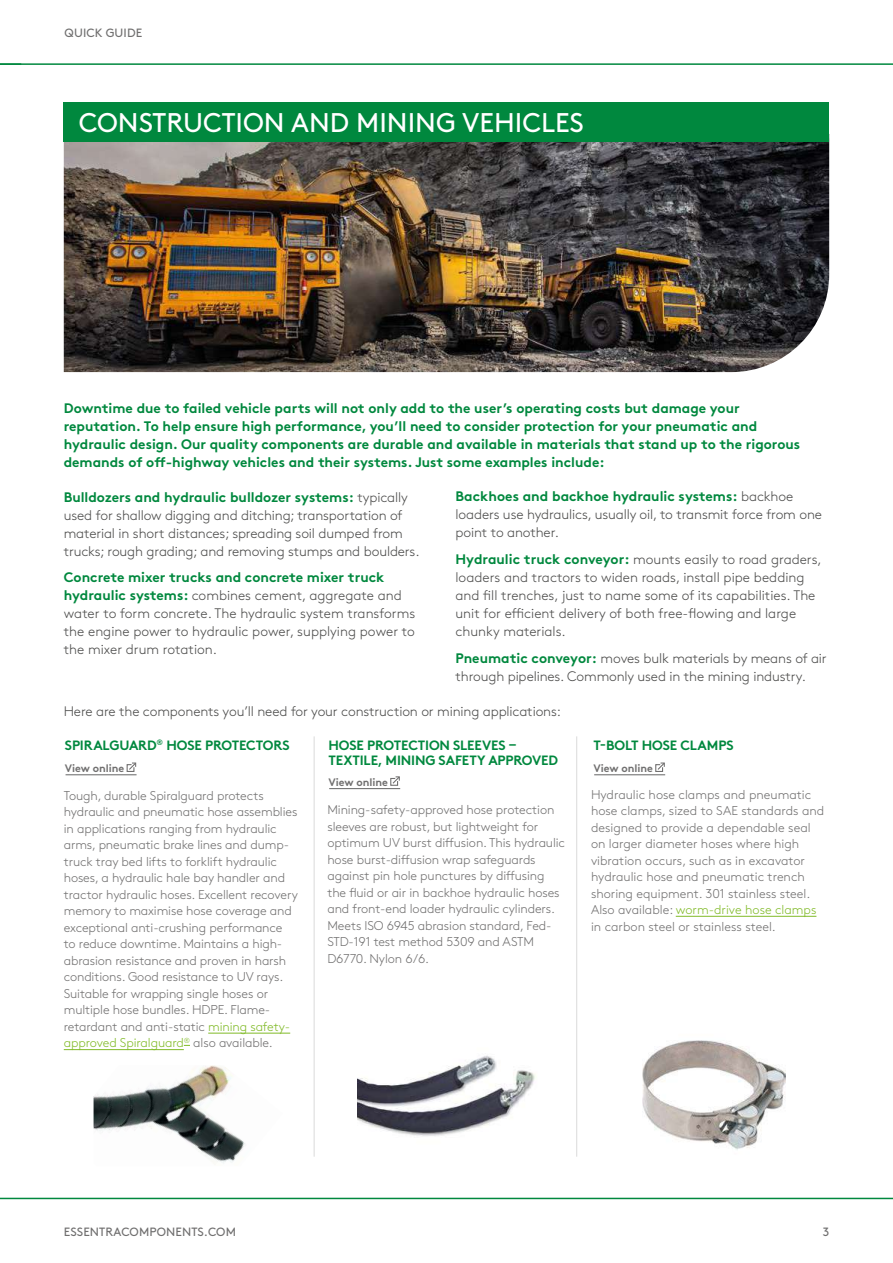
<style>
.page{position:relative;width:893px;height:1263px;background:#fff}
.page>*{position:absolute;margin:0;border:0;box-sizing:border-box;transform-origin:0 0}
.t1{font:27px "Brown Pro";color:#fff}
.t2{font:300 13.8px/18px "Brown Pro";letter-spacing:-.01em;color:#4a4a49}
.t3{font:700 13.8px/18px "Brown Pro";color:#00883e}
.t4{font:700 13.5px/15px "Brown Pro";letter-spacing:-.01em;color:#00883e}
.t5{font:300 12.75px/16.5px "Brown Pro";letter-spacing:-.01em;color:#706f6f}
.t6{font:12px "Brown Pro";letter-spacing:.01em;color:#706f6f}
.t7{font:700 10.8px "Brown Pro";color:#706f6f}
.s1{font-weight:700;color:#00883e}
.s2{color:#80ba27}
</style>
<div class="page">
<hr style="left:0;top:1198px;width:893px;height:1px;background:#00883e">
<hr style="left:0;top:63px;width:893px;height:2px;background:#00883e">
<hr style="left:576px;top:736px;width:1px;height:421px;background:#dadada">
<hr style="left:314px;top:736px;width:1px;height:421px;background:#dadada">
<img style="left:64px;top:141px;width:765px;height:231px">
<div style="left:64px;top:102px;width:765px;height:39px;background:#00883e"></div>
<img style="left:94px;top:1065px;width:151px;height:98px">
<img style="left:642px;top:1040px;width:144px;height:110px">
<img style="left:357px;top:1055px;width:179px;height:81px">
<hr style="left:208px;top:1033px;width:82px;height:1px;background:#80ba27">
<hr style="left:64px;top:1049px;width:120px;height:1px;background:#80ba27">
<svg style="left:126px;top:762px;width:11px;height:10px"></svg>
<hr style="left:66px;top:774px;width:71px;height:1px;background:#706f6f">
<svg style="left:655px;top:762px;width:10px;height:10px"></svg>
<hr style="left:594px;top:774px;width:71px;height:1px;background:#706f6f">
<svg style="left:390px;top:776px;width:10px;height:10px"></svg>
<hr style="left:329px;top:788px;width:71px;height:1px;background:#706f6f">
<hr style="left:676px;top:916px;width:140px;height:1px;background:#80ba27">
<p class="t6" style="left:65px;top:24px;width:79px">QUICK GUIDE</p>
<h1 class="t1" style="left:79px;top:102px;width:507px">CONSTRUCTION AND MINING VEHICLES</h1>
<p class="t3" style="left:64px;top:398px;width:738px">Downtime due to failed vehicle parts will not only add to the user’s operating costs but damage your reputation. To help ensure high performance, you’ll need to consider protection for your pneumatic and hydraulic design. Our quality components are durable and available in materials that stand up to the rigorous demands of off-highway vehicles and their systems. Just some examples include:</p>
<p class="t2" style="left:455px;top:487px;width:368px"><span class="s1">Backhoes and backhoe hydraulic systems:</span> backhoe loaders use hydraulics, usually oil, to transmit force from one point to another.</p>
<p class="t2" style="left:455px;top:549px;width:368px"><span class="s1">Hydraulic truck conveyor:</span> mounts easily to road graders, loaders and tractors to widen roads, install pipe bedding and fill trenches, just to name some of its capabilities. The unit for efficient delivery of both free-flowing and large chunky materials.</p>
<p class="t2" style="left:455px;top:648px;width:373px"><span class="s1">Pneumatic conveyor:</span> moves bulk materials by means of air through pipelines. Commonly used in the mining industry.</p>
<p class="t2" style="left:64px;top:701px;width:499px">Here are the components you’ll need for your construction or mining applications:</p>
<p class="t2" style="left:64px;top:487px;width:357px"><span class="s1">Bulldozers and hydraulic bulldozer systems:</span> typically used for shallow digging and ditching; transportation of material in short distances; spreading soil dumped from trucks; rough grading; and removing stumps and boulders.</p>
<p class="t2" style="left:64px;top:567px;width:353px"><span class="s1">Concrete mixer trucks and concrete mixer truck hydraulic systems:</span> combines cement, aggregate and water to form concrete. The hydraulic system transforms the engine power to hydraulic power, supplying power to the mixer drum rotation.</p>
<p class="t4" style="left:65px;top:736px;width:226px">SPIRALGUARD<sup>®</sup> HOSE PROTECTORS</p>
<p class="t7" style="left:65px;top:759px;width:61px">View online</p>
<p class="t4" style="left:329px;top:736px;width:231px">HOSE PROTECTION SLEEVES –<br>TEXTILE, MINING SAFETY APPROVED</p>
<p class="t4" style="left:593px;top:736px;width:142px">T-BOLT HOSE CLAMPS</p>
<p class="t7" style="left:593px;top:759px;width:61px">View online</p>
<p class="t7" style="left:328px;top:773px;width:61px">View online</p>
<p class="t5" style="left:64px;top:786px;width:236px">Tough, durable Spiralguard protects hydraulic and pneumatic hose assemblies in applications ranging from hydraulic arms, pneumatic brake lines and dump&shy;truck tray bed lifts to forklift hydraulic hoses, a hydraulic hale bay handler and tractor hydraulic hoses. Excellent recovery memory to maximise hose coverage and exceptional anti-crushing performance<br>to reduce downtime. Maintains a high&shy;abrasion resistance and proven in harsh conditions. Good resistance to UV rays.<br>Suitable for wrapping single hoses or multiple hose bundles. HDPE. Flame&shy;retardant and anti-static <span class="s2">mining safety&shy;approved Spiralguard</span><sup>®</sup> also available.</p>
<p class="t5" style="left:327px;top:800px;width:239px">Mining-safety-approved hose protection sleeves are robust, but lightweight for optimum UV burst diffusion. This hydraulic hose burst-diffusion wrap safeguards against pin hole punctures by diffusing the fluid or air in backhoe hydraulic hoses and front-end loader hydraulic cylinders.<br>Meets ISO 6945 abrasion standard, Fed-STD-191 test method 5309 and ASTM D6770. Nylon 6/6.</p>
<p class="t5" style="left:591px;top:785px;width:235px">Hydraulic hose clamps and pneumatic hose clamps, sized to SAE standards and designed to provide a dependable seal on larger diameter hoses where high vibration occurs, such as in excavator hydraulic hose and pneumatic trench shoring equipment. 301 stainless steel.<br>Also available: <span class="s2">worm-drive hose clamps </span>in carbon steel or stainless steel.</p>
<p class="t6" style="left:64px;top:1222px;width:174px">ESSENTRACOMPONENTS.COM</p>
<p class="t6" style="left:823px;top:1222px;width:8px">3</p>
</div>
